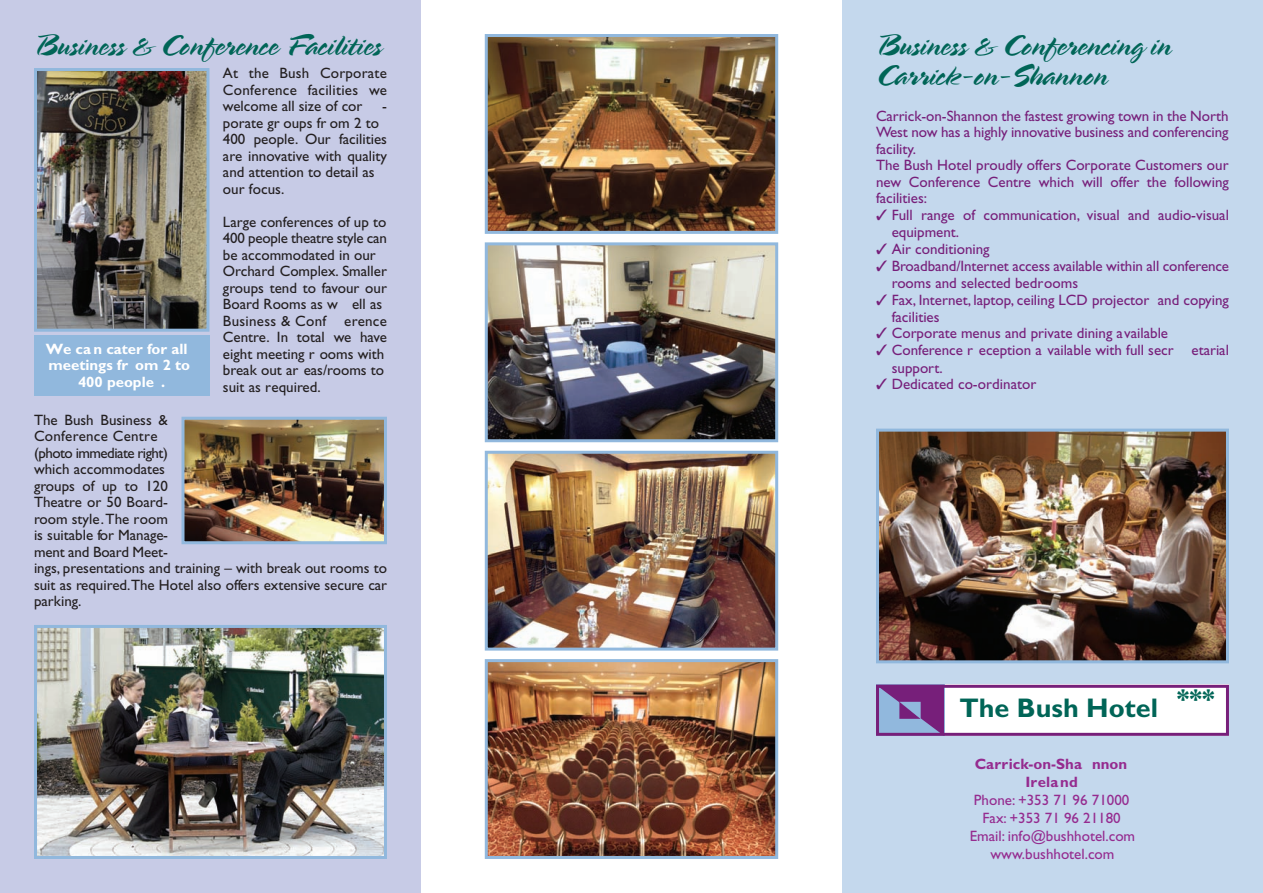
<style>
.page{position:relative;width:1263px;height:893px;background:#fff}
.page>*{position:absolute;margin:0;border:0;box-sizing:border-box;transform-origin:0 0}
.t1{font:31.5px/30px "Walzer";color:#006557}
.t2{font:700 27px "Gill Sans";color:#006557}
.t3{font:15px/16.5px "Gill Sans";color:#231f20}
.t4{font:15px/16.5px "Gill Sans";color:#771f7a}
.t5{font:15px/18px "Gill Sans";color:#952b8f;text-align:center}
.t6{font:700 15px/16.5px "Gill Sans";color:#fff;text-align:center}
.t7{font:700 15px/18px "Gill Sans";color:#952b8f;text-align:center}
</style>
<div class="page">
<div style="left:842px;top:0;width:421px;height:893px;background:#c4d8ed"></div>
<div style="left:0;top:0;width:421px;height:893px;background:#c7cbe6"></div>
<img style="left:38px;top:629px;width:345px;height:226px">
<div style="left:34px;top:625px;width:353px;height:234px;border:3px solid #91b8dd"></div>
<img style="left:489px;top:38px;width:285px;height:192px">
<div style="left:485px;top:34px;width:293px;height:200px;border:3px solid #91b8dd"></div>
<img style="left:489px;top:246px;width:285px;height:192px">
<div style="left:485px;top:242px;width:293px;height:200px;border:3px solid #91b8dd"></div>
<img style="left:489px;top:455px;width:285px;height:192px">
<div style="left:485px;top:451px;width:293px;height:200px;border:3px solid #91b8dd"></div>
<img style="left:880px;top:433px;width:345px;height:226px">
<div style="left:876px;top:429px;width:353px;height:234px;border:3px solid #91b8dd"></div>
<img style="left:489px;top:663px;width:285px;height:192px">
<div style="left:485px;top:659px;width:293px;height:200px;border:3px solid #91b8dd"></div>
<img style="left:38px;top:72px;width:167px;height:256px">
<div style="left:34px;top:68px;width:175px;height:264px;border:3px solid #91b8dd"></div>
<div style="left:34px;top:336px;width:175px;height:60px;background:#91b8dd"></div>
<img style="left:185px;top:421px;width:198px;height:119px">
<div style="left:181px;top:417px;width:206px;height:127px;border:3px solid #91b8dd"></div>
<div style="left:938px;top:685px;width:291px;height:51px;background:#fff"></div>
<div style="left:876px;top:685px;width:353px;height:51px;border:3px solid #771f7a"></div>
<svg style="left:876px;top:685px;width:68px;height:51px;background:#815da2"></svg>
<h1 class="t1" style="left:34px;top:28px;width:349px">Business &amp; Conference Facilities</h1>
<p class="t3" style="left:223px;top:65px;width:165px;text-align:justify">At the Bush Corporate Conference facilities we welcome all size of cor</p>
<p class="t3" style="left:382px;top:98px;width:6px">-</p>
<p class="t3" style="left:223px;top:115px;width:165px">porate gr oups fr om 2 to<br>400 people. Our facilities are innovative with quality and attention to detail as our focus.</p>
<p class="t3" style="left:223px;top:214px;width:165px">Large conferences of up to<br>400 people theatre style can be accommodated in our<br>Orchard Complex. Smaller groups tend to favour our<br>Board Rooms as w ell as<br>Business &amp; Conf erence<br>Centre. In total we have eight meeting r ooms with break out ar eas/rooms to suit as required.</p>
<p class="t3" style="left:34px;top:412px;width:355px">The Bush Business &amp;<br>Conference Centre<br>(photo immediate right)<br>which accommodates<br>groups of up to 120<br>Theatre or 50 Board -<br>room style. The room<br>is suitable for Manage -<br>ment and Board Meet -<br>ings, presentations and training – with break out rooms to suit as required.The Hotel also offers extensive secure car parking.</p>
<p class="t6" style="left:46px;top:340px;width:146px">We ca n cater for all meetings fr om 2 to<br>400 people .</p>
<h1 class="t1" style="left:876px;top:28px;width:297px">Business &amp; Conferencing in<br>Carrick-on-Shannon</h1>
<p class="t4" style="left:876px;top:108px;width:354px">Carrick-on-Shannon the fastest growing town in the North West now has a highly innovative business and conferencing facility.<br>The Bush Hotel proudly offers Corporate Customers our new Conference Centre which will offer the following facilities:</p>
<p class="t4" style="left:892px;top:206px;width:339px;line-height:17.2px;text-indent:-16px">✓ Full range of communication, visual and audio-visual equipment.</p>
<p class="t4" style="left:876px;top:240px;width:115px">✓ Air conditioning</p>
<p class="t4" style="left:892px;top:257px;width:339px;line-height:17.2px;text-indent:-16px">✓ Broadband/Internet access available within all conference rooms and selected bedrooms</p>
<p class="t4" style="left:892px;top:291px;width:339px;line-height:17.2px;text-indent:-16px">✓ Fax, Internet, laptop, ceiling LCD projector and copying facilities</p>
<p class="t4" style="left:876px;top:325px;width:294px">✓ Corporate menus and private dining available</p>
<p class="t4" style="left:892px;top:342px;width:339px;line-height:17.2px;text-indent:-16px">✓ Conference r eception a vailable with full secr etarial support.</p>
<p class="t4" style="left:876px;top:376px;width:162px">✓ Dedicated co-ordinator</p>
<h2 class="t2" style="left:959px;top:692px;width:257px">The Bush Hotel ***</h2>
<p class="t7" style="left:975px;top:755px;width:154px">Carrick-on-Sha nnon<br>Ireland</p>
<p class="t5" style="left:970px;top:791px;width:167px">Phone: +353 71 96 71000<br>Fax: +353 71 96 21180<br>Email: info@bushhotel.com www.bushhotel.com</p>
</div>
